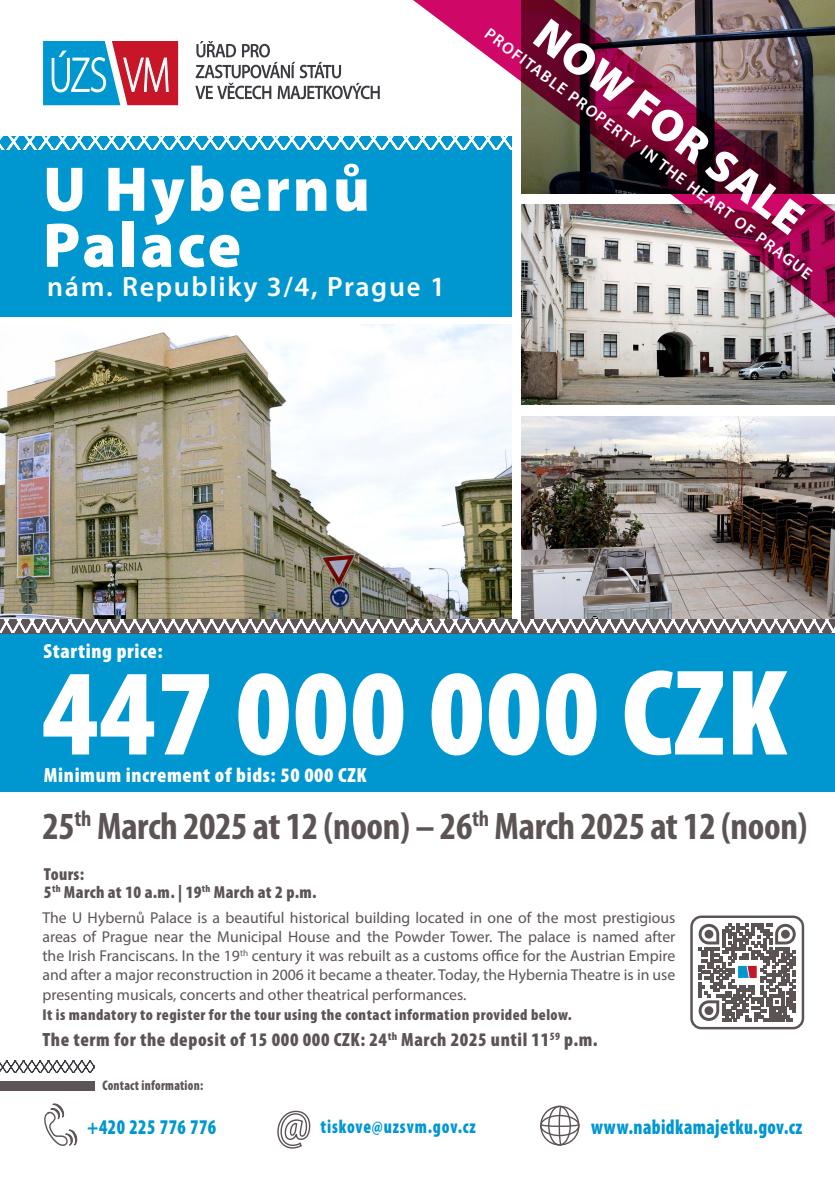
<style>
.page{position:relative;width:835px;height:1180px;background:#fff}
.page>*{position:absolute;margin:0;border:0;box-sizing:border-box;transform-origin:0 0}
.t1{font:900 condensed 123.48px "Myriad Pro";letter-spacing:.01em;color:#fff}
.t2{font:900 63.63px/56px "Myriad Pro";letter-spacing:.05em;color:#fff}
.t3{font:900 45.5px "Myriad Pro";color:#fff}
.t4{font:700 condensed 38.5px "Myriad Pro";letter-spacing:-.01em;color:#5c5454}
.t5{font:600 28px "Myriad Pro";letter-spacing:.06em;color:#fff}
.t6{font:900 condensed 21px "Myriad Pro";letter-spacing:.02em;color:#0097d0;scale:.9 1}
.t7{font:900 condensed 20.58px "Myriad Pro";letter-spacing:.03em;color:#fff}
.t8{font:900 condensed 19.25px "Myriad Pro";letter-spacing:.03em;color:#5c5454}
.t9{font:900 condensed 19.25px "Myriad Pro";letter-spacing:.05em;color:#0097d0;scale:.9 1}
.t10{font:900 condensed 17.5px/17.5px "Myriad Pro";letter-spacing:.02em;color:#5c5454}
.t11{font:600 16.45px "Myriad Pro";color:#fff}
.t12{font:15.75px/19.2px "Myriad Pro";color:#5c5454;text-align:justify}
.t13{font:900 condensed 15.75px "Myriad Pro";letter-spacing:.03em;color:#5c5454}
.t14{font:900 condensed 14px "Myriad Pro";letter-spacing:.02em;color:#5c5455;scale:.9 1}
</style>
<div class="page">
<img style="left:0;top:325px;width:512px;height:294px">
<img style="left:521px;top:325px;width:313px;height:79px">
<img style="left:521px;top:416px;width:313px;height:203px">
<div style="left:0;top:619px;width:834px;height:23px;background:#5c5455"></div>
<div style="left:0;top:634px;width:834px;height:158px;background:#0097d0"></div>
<div style="left:0;top:136px;width:512px;height:180px;background:#0097d0"></div>
<svg style="left:43px;top:41px;width:135px;height:64px;background:#777a9a"></svg>
<svg style="left:195px;top:41px;width:184px;height:58px"></svg>
<svg style="left:0;top:136px;width:411px;height:13px"></svg>
<img style="left:411px;top:0;width:423px;height:325px">
<svg style="left:0;top:1060px;width:94px;height:12px"></svg>
<div style="left:0;top:1081px;width:94px;height:9px;background:#5c5455"></div>
<svg style="left:40px;top:1090px;width:55px;height:56px"></svg>
<svg style="left:277px;top:1110px;width:34px;height:39px"></svg>
<svg style="left:540px;top:1105px;width:40px;height:41px"></svg>
<svg style="left:0;top:619px;width:834px;height:14px"></svg>
<svg style="left:698px;top:924px;width:97px;height:97px"></svg>
<div style="left:690px;top:915px;width:114px;height:114px;border:2px solid #5c5454;border-radius:10px"></div>
<h2 class="t2" style="left:43px;top:159px;width:328px">U Hybernů<br>Palace</h2>
<h3 class="t5" style="left:47px;top:269px;width:399px">nám. Republiky 3/4, Prague 1</h3>
<h3 class="t3" style="left:558px;top:5px;width:325px;rotate:37deg">NOW FOR SALE</h3>
<p class="t11" style="left:493px;top:23px;width:406px;rotate:37deg">PROFITABLE PROPERTY IN THE HEART OF PRAGUE</p>
<h3 class="t7" style="left:43px;top:638px;width:121px">Starting price:</h3>
<h1 class="t1" style="left:42px;top:634px;width:745px">447 000 000 CZK</h1>
<h3 class="t7" style="left:44px;top:762px;width:324px">Minimum increment of bids: 50 000 CZK</h3>
<h3 class="t4" style="left:42px;top:802px;width:766px">25<sup>th</sup> March 2025 at 12 (noon) – 26<sup>th</sup> March 2025 at 12 (noon)</h3>
<p class="t10" style="left:44px;top:865px;width:274px">Tours:<br>5<sup>th</sup> March at 10 a.m. | 19<sup>th</sup> March at 2 p.m.</p>
<p class="t12" style="left:42px;top:907px;width:634px">The U Hybernů Palace is a beautiful historical building located in one of the most prestigious areas of Prague near the Municipal House and the Powder Tower. The palace is named after the Irish Franciscans. In the 19<sup>th</sup> century it was rebuilt as a customs office for the Austrian Empire and after a major reconstruction in 2006 it became a theater. Today, the Hybernia Theatre is in use presenting musicals, concerts and other theatrical performances.</p>
<p class="t13" style="left:42px;top:1004px;width:531px">It is mandatory to register for the tour using the contact information provided below.</p>
<p class="t8" style="left:42px;top:1027px;width:556px">The term for the deposit of 15 000 000 CZK: 24<sup>th</sup> March 2025 until 11<sup>59</sup> p.m.</p>
<p class="t14" style="left:102px;top:1076px;width:113px">Contact information:</p>
<h3 class="t6" style="left:87px;top:1113px;width:145px">+420 225 776 776</h3>
<p class="t9" style="left:320px;top:1114px;width:174px">tiskove@uzsvm.gov.cz</p>
<h3 class="t6" style="left:591px;top:1113px;width:236px">www.nabidkamajetku.gov.cz</h3>
</div>
